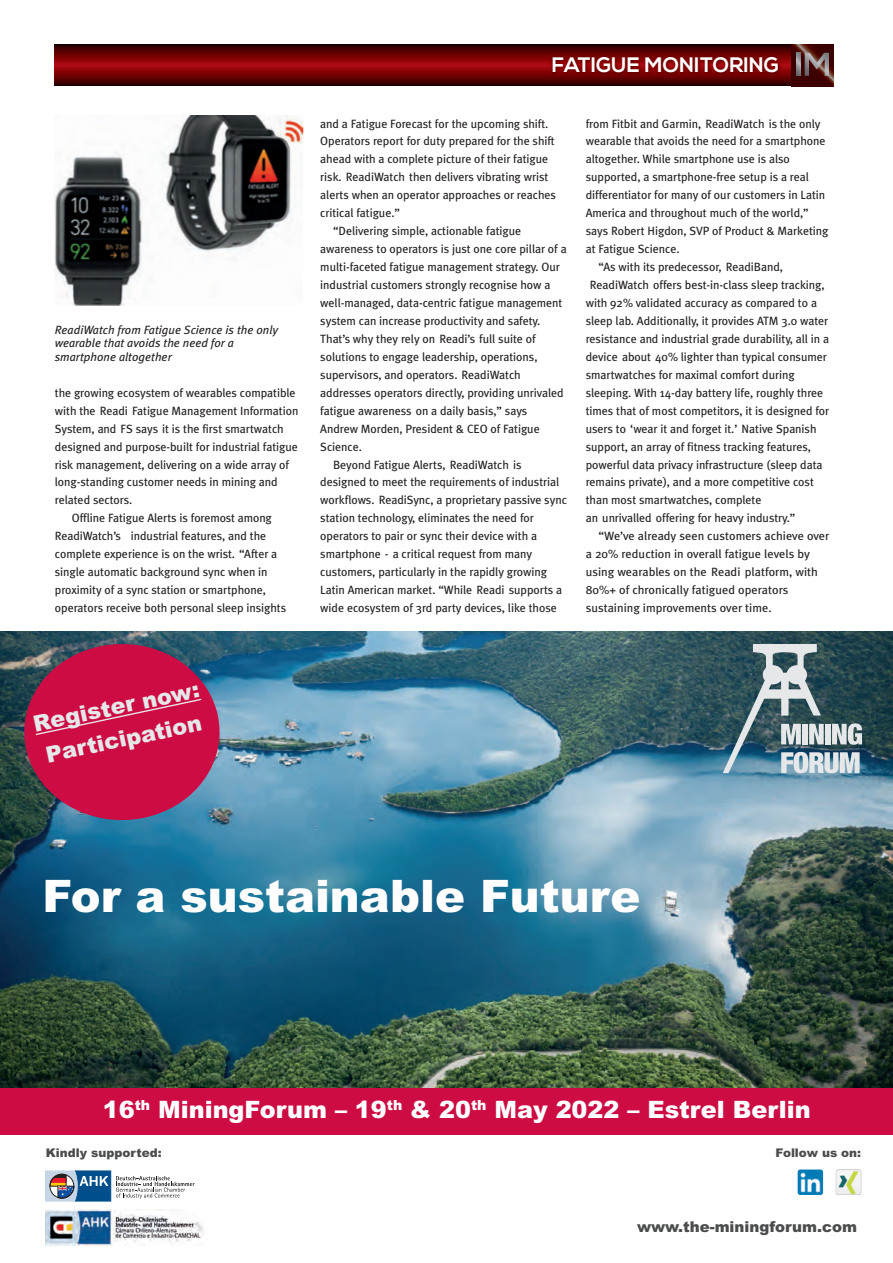
<style>
.page{position:relative;width:893px;height:1263px;background:#fff}
.page>*{position:absolute;margin:0;border:0;box-sizing:border-box;transform-origin:0 0}
.t1{font:900 44.85px "Arial";color:#fff}
.t2{font:900 24px "Arial";color:#fff}
.t3{font:900 22.5px/32.8px "Arial";color:#e6e7e9}
.t4{font:700 21px "Nexa";color:#fff}
.t5{font:900 15px "Arial";color:#4b4c4d}
.t6{font:12px/18px "Meta Plus";letter-spacing:-.005em;color:#231f20}
.t7{font:italic 12px/13.5px "Meta Plus";color:#231f20}
.t8{font:900 12px "Arial";color:#4b4c4d}
</style>
<div class="page">
<img style="left:55px;top:44px;width:737px;height:42px">
<svg style="left:792px;top:44px;width:42px;height:42px"></svg>
<svg style="left:796px;top:53px;width:4px;height:23px"></svg>
<svg style="left:805px;top:53px;width:24px;height:23px"></svg>
<img style="left:55px;top:116px;width:248px;height:190px">
<img style="left:0;top:631px;width:893px;height:457px">
<svg style="left:15px;top:636px;width:214px;height:192px;background:#9b2d58"></svg>
<svg style="left:723px;top:644px;width:139px;height:129px;background:#647e87"></svg>
<div style="left:0;top:1088px;width:893px;height:47px;background:#cd0c44"></div>
<img style="left:798px;top:1169px;width:25px;height:26px">
<svg style="left:836px;top:1169px;width:25px;height:26px"></svg>
<img style="left:836px;top:1170px;width:25px;height:24px;border-radius:2px">
<svg style="left:46px;top:1171px;width:148px;height:30px"></svg>
<img style="left:46px;top:1209px;width:158px;height:37px">
<p class="t7" style="left:55px;top:324px;width:225px">ReadiWatch from Fatigue Science is the only wearable that avoids the need for a smartphone altogether</p>
<p class="t6" style="left:55px;top:384px;width:245px">the growing ecosystem of wearables compatible with the Readi Fatigue Management Information System, and FS says it is the first smartwatch designed and purpose-built for industrial fatigue risk management, delivering on a wide array of long-standing customer needs in mining and related sectors.</p>
<p class="t6" style="left:55px;top:510px;width:233px;text-indent:17px">Offline Fatigue Alerts is foremost among ReadiWatch’s industrial features, and the complete experience is on the wrist. “After a single automatic background sync when in proximity of a sync station or smartphone, operators receive both personal sleep insights</p>
<p class="t4" style="left:552px;top:57px;width:229px">FATIGUE MONITORING</p>
<p class="t6" style="left:320px;top:115px;width:237px">and a Fatigue Forecast for the upcoming shift.<br>Operators report for duty prepared for the shift ahead with a complete picture of their fatigue risk. ReadiWatch then delivers vibrating wrist alerts when an operator approaches or reaches critical fatigue.”</p>
<p class="t6" style="left:320px;top:223px;width:248px;text-indent:13px">“Delivering simple, actionable fatigue awareness to operators is just one core pillar of a multi-faceted fatigue management strategy. Our industrial customers strongly recognise how a well-managed, data-centric fatigue management system can increase productivity and safety.<br>That’s why they rely on Readi’s full suite of solutions to engage leadership, operations, supervisors, and operators. ReadiWatch addresses operators directly, providing unrivaled fatigue awareness on a daily basis,” says Andrew Morden, President &amp; CEO of Fatigue Science.</p>
<p class="t6" style="left:320px;top:456px;width:248px;text-indent:13px">Beyond Fatigue Alerts, ReadiWatch is designed to meet the requirements of industrial workflows. ReadiSync, a proprietary passive sync station technology, eliminates the need for operators to pair or sync their device with a smartphone - a critical request from many customers, particularly in the rapidly growing Latin American market. “While Readi supports a wide ecosystem of 3rd party devices, like those</p>
<p class="t6" style="left:586px;top:115px;width:244px">from Fitbit and Garmin, ReadiWatch is the only wearable that avoids the need for a smartphone altogether. While smartphone use is also supported, a smartphone-free setup is a real differentiator for many of our customers in Latin America and throughout much of the world,” says Robert Higdon, SVP of Product &amp; Marketing at Fatigue Science.</p>
<p class="t6" style="left:598px;top:259px;width:186px">“As with its predecessor, ReadiBand,</p>
<p class="t6" style="left:590px;top:277px;width:236px">ReadiWatch offers best-in-class sleep tracking,</p>
<p class="t6" style="left:586px;top:295px;width:233px">with 92% validated accuracy as compared to a</p>
<p class="t6" style="left:586px;top:313px;width:244px">sleep lab. Additionally, it provides ATM 3.0 water</p>
<p class="t6" style="left:586px;top:331px;width:245px">resistance and industrial grade durability, all in a</p>
<p class="t6" style="left:586px;top:349px;width:243px">device about 40% lighter than typical consumer</p>
<p class="t6" style="left:586px;top:366px;width:210px">smartwatches for maximal comfort during</p>
<p class="t6" style="left:586px;top:384px;width:239px">sleeping. With 14-day battery life, roughly three</p>
<p class="t6" style="left:586px;top:402px;width:245px">times that of most competitors, it is designed for</p>
<p class="t6" style="left:586px;top:420px;width:232px">users to ‘wear it and forget it.’ Native Spanish</p>
<p class="t6" style="left:586px;top:438px;width:227px">support, an array of fitness tracking features,</p>
<p class="t6" style="left:586px;top:456px;width:238px">powerful data privacy infrastructure (sleep data</p>
<p class="t6" style="left:586px;top:474px;width:230px">remains private), and a more competitive cost</p>
<p class="t6" style="left:586px;top:492px;width:177px">than most smartwatches, complete</p>
<p class="t6" style="left:586px;top:510px;width:211px">an unrivalled offering for heavy industry.”</p>
<p class="t6" style="left:586px;top:528px;width:245px;text-indent:13px">“We’ve already seen customers achieve over a 20% reduction in overall fatigue levels by using wearables on the Readi platform, with 80%+ of chronically fatigued operators sustaining improvements over time.</p>
<p class="t3" style="left:31px;top:710px;width:171px;rotate:-12deg">Register now:<br>Participation</p>
<p class="t1" style="left:42px;top:880px;width:599px">For a sustainable Future</p>
<p class="t2" style="left:103px;top:1101px;width:709px">16<sup>th</sup> MiningForum – 19<sup>th</sup> &amp; 20<sup>th</sup> May 2022 – Estrel Berlin</p>
<p class="t8" style="left:46px;top:1148px;width:117px">Kindly supported:</p>
<p class="t8" style="left:775px;top:1148px;width:87px">Follow us on:</p>
<p class="t5" style="left:637px;top:1221px;width:221px">www.the-miningforum.com</p>
</div>
